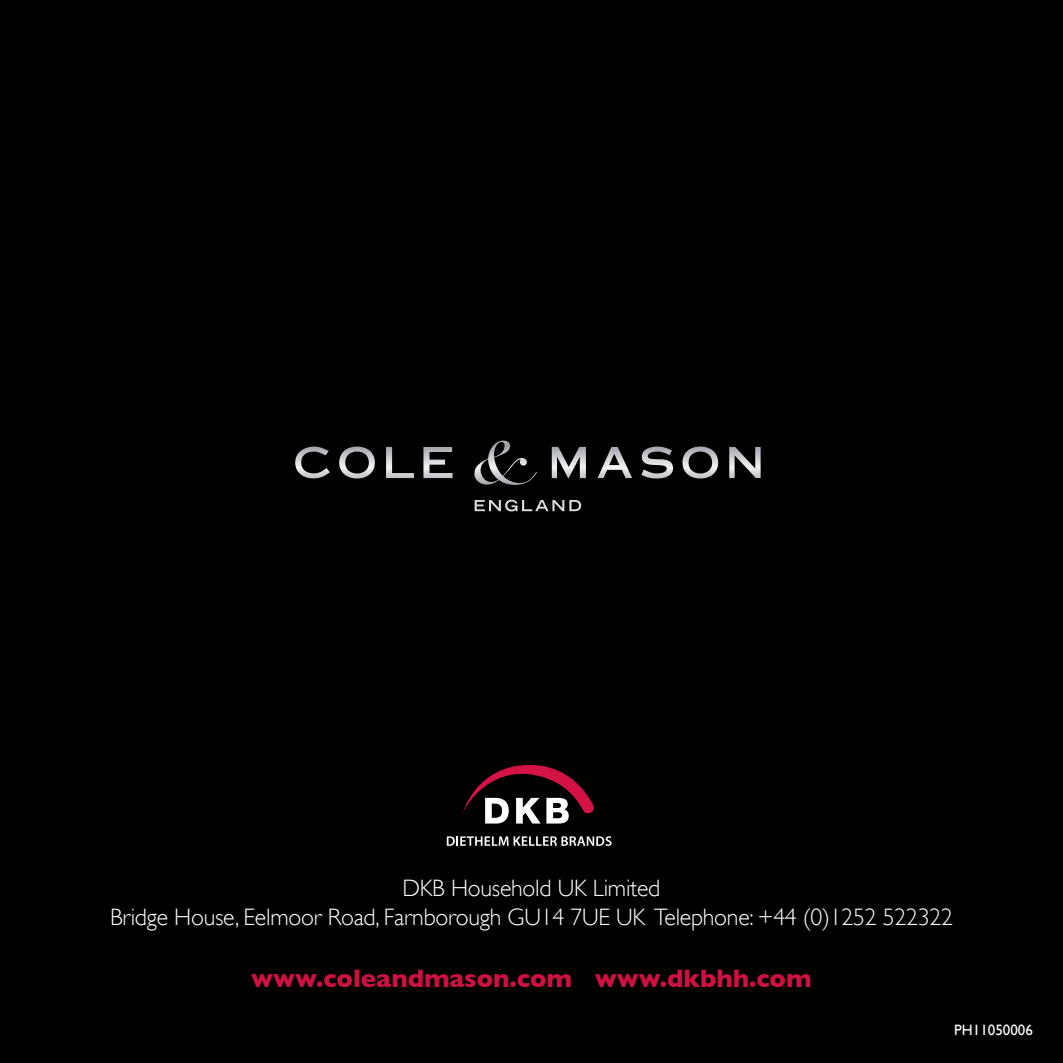
<style>
.page{position:relative;width:1063px;height:1063px;background:#000}
.page>*{position:absolute;margin:0;border:0;box-sizing:border-box;transform-origin:0 0}
.t1{font:700 25.75px "Gill Sans";color:#ce1141}
.t2{font:300 23.75px/28.5px "Gill Sans";letter-spacing:-.01em;color:#fff;text-align:center}
.t3{font:15px "Gill Sans";color:#fff}
</style>
<div class="page">
<svg style="left:447px;top:836px;width:165px;height:10px"></svg>
<svg style="left:462px;top:765px;width:132px;height:59px"></svg>
<svg style="left:339px;top:447px;width:36px;height:32px"></svg>
<svg style="left:386px;top:447px;width:28px;height:31px"></svg>
<svg style="left:423px;top:447px;width:30px;height:31px"></svg>
<svg style="left:552px;top:447px;width:34px;height:31px"></svg>
<svg style="left:598px;top:447px;width:34px;height:31px"></svg>
<svg style="left:641px;top:447px;width:32px;height:32px"></svg>
<svg style="left:682px;top:447px;width:36px;height:32px"></svg>
<svg style="left:729px;top:447px;width:32px;height:31px"></svg>
<svg style="left:295px;top:447px;width:35px;height:32px"></svg>
<svg style="left:474px;top:441px;width:63px;height:44px"></svg>
<svg style="left:475px;top:500px;width:106px;height:11px"></svg>
<p class="t2" style="left:110px;top:874px;width:844px">DKB Household UK Limited<br>Bridge House, Eelmoor Road, Farnborough GU14 7UE UK Telephone: +44 (0)1252 522322</p>
<p class="t1" style="left:251px;top:963px;width:562px">www.coleandmason.com www.dkbhh.com</p>
<p class="t3" style="left:954px;top:1021px;width:80px">PH11050006</p>
</div>
